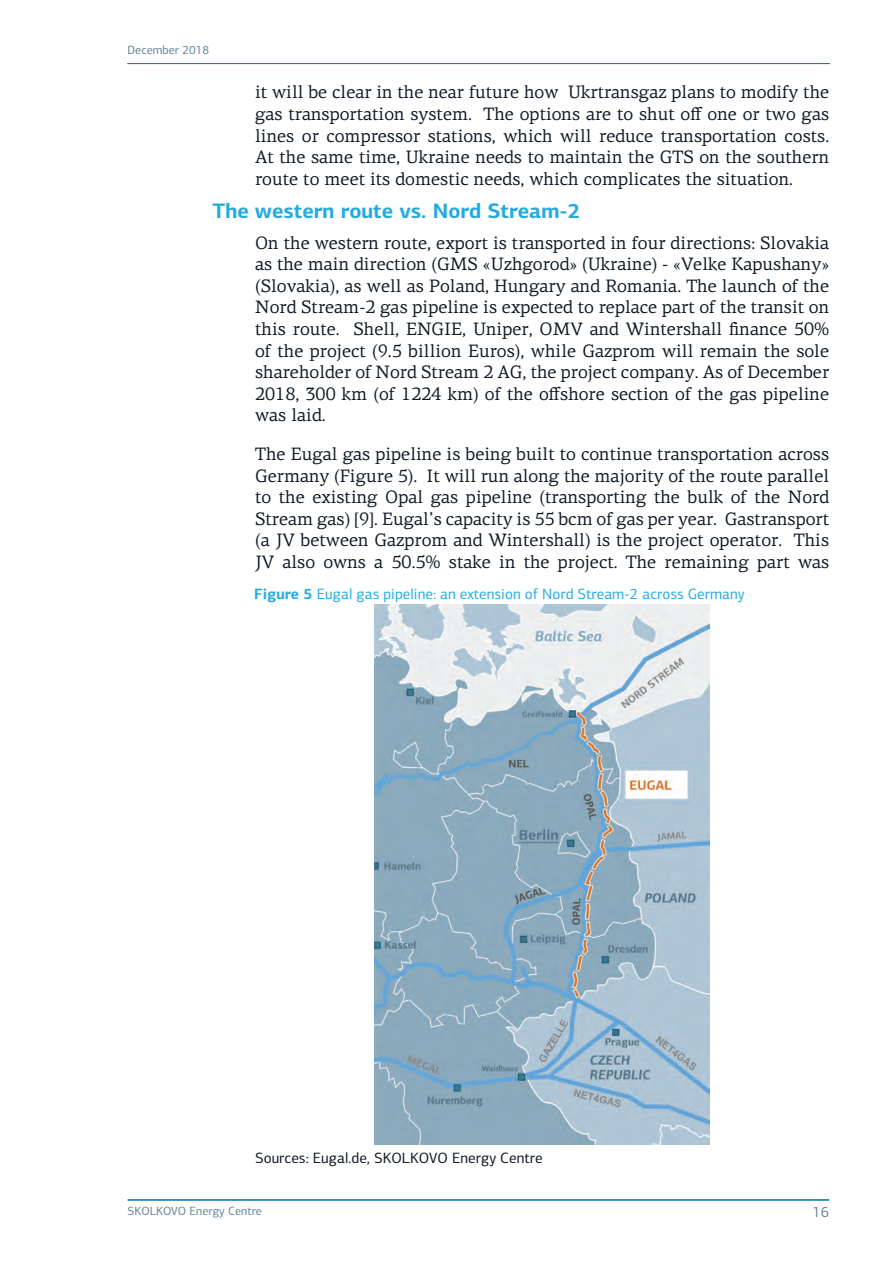
<style>
.page{position:relative;width:893px;height:1263px;background:#fff}
.page>*{position:absolute;margin:0;border:0;box-sizing:border-box;transform-origin:0 0}
.Заголовок_второго_ур{font:700 21px "PF Centro Sans Pro";color:#24aae1}
.Основной_текст{font:18px/21.6px "PF Centro Serif Pro";color:#0d1723;text-align:justify}
.Абзац_у_заголовка{font:18px/21.6px "PF Centro Serif Pro";color:#0d1723;text-align:justify}
.t1{font:15px "PF Centro Sans Pro";color:#24aae1}
.t2{font:15px "PF Centro Sans Pro";color:#0d1723}
.t3{font:15px "PF Centro Sans Pro";color:#62839a}
.t4{font:12px "PF Centro Sans Pro";color:#62839a}
.s1{font-weight:700}
</style>
<div class="page">
<hr style="left:128px;top:1199px;width:700px;height:2px;background:#006cb7">
<hr style="left:128px;top:63px;width:701px;height:1px;background:#006cb7">
<img style="left:375px;top:605px;width:335px;height:540px">
<p class="t4" style="left:128px;top:42px;width:83px">December 2018</p>
<p class="Основной_текст" style="left:255px;top:81px;width:576px">it will be clear in the near future how Ukrtransgaz plans to modify the gas transportation system. The options are to shut off one or two gas lines or compressor stations, which will reduce transportation costs.<br>At the same time, Ukraine needs to maintain the GTS on the southern route to meet its domestic needs, which complicates the situation.</p>
<p class="Заголовок_второго_ур" style="left:213px;top:198px;width:369px">The western route vs. Nord Stream-2</p>
<p class="Абзац_у_заголовка" style="left:255px;top:232px;width:576px">On the western route, export is transported in four directions: Slovakia as the main direction (GMS «Uzhgorod» (Ukraine) - «Velke Kapushany» (Slovakia), as well as Poland, Hungary and Romania. The launch of the Nord Stream-2 gas pipeline is expected to replace part of the transit on this route. Shell, ENGIE, Uniper, OMV and Wintershall finance 50% of the project (9.5 billion Euros), while Gazprom will remain the sole shareholder of Nord Stream 2 AG, the project company. As of December 2018, 300 km (of 1224 km) of the offshore section of the gas pipeline was laid.</p>
<p class="Основной_текст" style="left:255px;top:443px;width:576px">The Eugal gas pipeline is being built to continue transportation across Germany (Figure 5). It will run along the majority of the route parallel to the existing Opal gas pipeline (transporting the bulk of the Nord Stream gas) [9]. Eugal’s capacity is 55 bcm of gas per year. Gastransport (a JV between Gazprom and Wintershall) is the project operator. This JV also owns a 50.5% stake in the project. The remaining part was</p>
<p class="t1" style="left:254px;top:585px;width:492px"><span class="s1">Figure 5</span> Eugal gas pipeline: an extension of Nord Stream-2 across Germany</p>
<p class="t2" style="left:255px;top:1149px;width:289px">Sources: Eugal.de, SKOLKOVO Energy Centre</p>
<p class="t4" style="left:128px;top:1204px;width:136px">SKOLKOVO Energy Centre</p>
<p class="t3" style="left:812px;top:1203px;width:18px">16</p>
</div>
